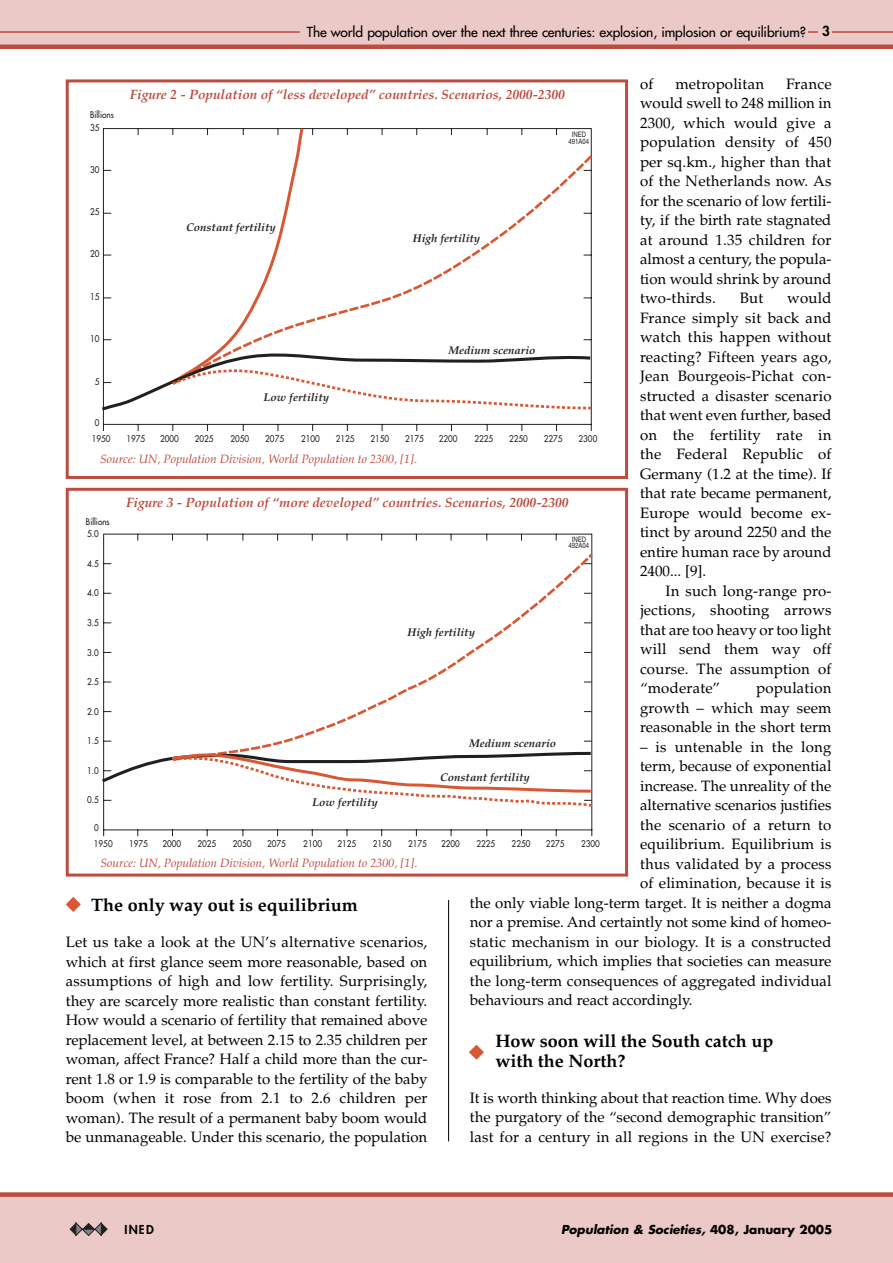
<style>
.page{position:relative;width:893px;height:1263px;background:#fff}
.page>*{position:absolute;margin:0;border:0;box-sizing:border-box;transform-origin:0 0}
.t1{font:700 18px/19.5px "Palatino";color:#000}
.t2{font:15px/19.5px "Palatino";color:#000;text-align:justify}
.t3{font:italic 700 13.5px "Palatino";color:#bb4c3f}
.t4{font:13.5px "Futura";letter-spacing:-.01em;color:#000}
.t5{font:italic 12px "Palatino";color:#bb4c3f}
.t6{font:italic 700 12px "Futura";color:#000}
.t7{font:800 12px "Futura";color:#000}
.t8{font:italic 700 11.25px "Palatino";color:#231f20}
.t9{font:9px "Futura";color:#231f20;scale:.9 1}
.t10{font:7.5px/6.8px "Helvetica";color:#231f20;text-align:center;scale:.8 1}
.s1{font-weight:800}
.s2{font-style:normal}
</style>
<div class="page">
<svg style="left:66px;top:897px;width:15px;height:15px"></svg>
<svg style="left:469px;top:1045px;width:15px;height:15px"></svg>
<div style="left:0;top:1195px;width:892px;height:68px;background:#ebc9c6"></div>
<div style="left:0;top:1192px;width:892px;height:5px;background:#bb4c3f"></div>
<svg style="left:69px;top:1223px;width:39px;height:13px"></svg>
<div style="left:0;top:0;width:892px;height:47px;background:#ebc9c6"></div>
<hr style="left:0;top:31px;width:892px;height:2px;background:#bb4c3f">
<hr style="left:0;top:45px;width:892px;height:4px;background:#bb4c3f">
<div style="left:818px;top:23px;width:13px;height:17px;background:#ebc9c6"></div>
<div style="left:300px;top:22px;width:507px;height:20px;background:#ebc9c6"></div>
<hr style="left:448px;top:900px;width:1px;height:241px;background:#000">
<div style="left:66px;top:79px;width:562px;height:400px;border:3px solid #bb4c3f"></div>
<svg style="left:103px;top:413px;width:489px;height:18px"></svg>
<svg style="left:102px;top:128px;width:490px;height:285px"></svg>
<div style="left:66px;top:488px;width:562px;height:389px;border:3px solid #bb4c3f"></div>
<svg style="left:103px;top:534px;width:489px;height:303px"></svg>
<svg style="left:170px;top:551px;width:423px;height:199px"></svg>
<svg style="left:102px;top:750px;width:491px;height:58px"></svg>
<p class="t4" style="left:307px;top:25px;width:524px">The world population over the next three centuries: explosion, implosion or equilibrium? <span class="s1">3</span></p>
<p class="t2" style="left:640px;top:76px;width:15px">of</p>
<p class="t2" style="left:675px;top:76px;width:90px">metropolitan</p>
<p class="t2" style="left:640px;top:76px;width:193px;text-indent:146px">France would swell to 248 million in 2300, which would give a population density of 450 per sq.km., higher than that of the Netherlands now. As for the scenario of low fertili&shy;ty, if the birth rate stagnated at around 1.35 children for almost a century, the popula&shy;tion would shrink by around two-thirds.</p>
<p class="t3" style="left:130px;top:90px;width:437px">Figure 2 - Population of “less developed” countries. Scenarios, 2000-2300</p>
<p class="t9" style="left:90px;top:110px;width:28px">Billions</p>
<p class="t9" style="left:90px;top:123px;width:12px">35</p>
<p class="t10" style="left:568px;top:132px;width:27px">INED<br>491A04</p>
<p class="t9" style="left:90px;top:165px;width:12px">30</p>
<p class="t9" style="left:90px;top:208px;width:12px">25</p>
<p class="t8" style="left:186px;top:223px;width:91px">Constant fertility</p>
<p class="t8" style="left:413px;top:234px;width:69px">High fertility</p>
<p class="t9" style="left:90px;top:249px;width:12px">20</p>
<p class="t2" style="left:640px;top:290px;width:193px;text-indent:147px">would France simply sit back and watch this happen without reacting? Fifteen years ago, Jean Bourgeois-Pichat con&shy;structed a disaster scenario that went even further, based on the fertility rate in the Federal Republic of Germany (1.2 at the time). If that rate became permanent, Europe would become ex&shy;tinct by around 2250 and the entire human race by around 2400... [9].</p>
<p class="t2" style="left:640px;top:583px;width:193px;text-indent:26px">In such long-range pro&shy;jections, shooting arrows that are too heavy or too light will send them way off course. The assumption of “moderate”</p>
<p class="t2" style="left:739px;top:290px;width:25px">But</p>
<p class="t9" style="left:90px;top:292px;width:12px">15</p>
<p class="t9" style="left:90px;top:334px;width:12px">10</p>
<p class="t8" style="left:448px;top:346px;width:89px">Medium scenario</p>
<p class="t9" style="left:95px;top:377px;width:7px">5</p>
<p class="t8" style="left:263px;top:393px;width:67px">Low fertility</p>
<p class="t9" style="left:95px;top:419px;width:7px">0</p>
<p class="t9" style="left:92px;top:434px;width:22px">1950</p>
<p class="t9" style="left:126px;top:434px;width:22px">1975</p>
<p class="t9" style="left:160px;top:434px;width:22px">2000</p>
<p class="t9" style="left:195px;top:434px;width:22px">2025</p>
<p class="t9" style="left:230px;top:434px;width:22px">2050</p>
<p class="t9" style="left:265px;top:434px;width:22px">2075</p>
<p class="t9" style="left:301px;top:434px;width:22px">2100</p>
<p class="t9" style="left:336px;top:434px;width:22px">2125</p>
<p class="t9" style="left:370px;top:434px;width:22px">2150</p>
<p class="t9" style="left:405px;top:434px;width:22px">2175</p>
<p class="t9" style="left:439px;top:434px;width:22px">2200</p>
<p class="t9" style="left:474px;top:434px;width:22px">2225</p>
<p class="t9" style="left:509px;top:434px;width:22px">2250</p>
<p class="t9" style="left:544px;top:434px;width:22px">2275</p>
<p class="t9" style="left:578px;top:434px;width:22px">2300</p>
<p class="t5" style="left:100px;top:454px;width:318px">Source: UN, Population Division, World Population to 2300, [1].</p>
<p class="t3" style="left:126px;top:498px;width:444px">Figure 3 - Population of “more developed” countries. Scenarios, 2000-2300</p>
<p class="t9" style="left:86px;top:518px;width:28px">Billions</p>
<p class="t9" style="left:87px;top:529px;width:15px">5.0</p>
<p class="t10" style="left:568px;top:536px;width:27px">INED<br>492A04</p>
<p class="t9" style="left:87px;top:559px;width:15px">4.5</p>
<p class="t9" style="left:87px;top:589px;width:15px">4.0</p>
<p class="t9" style="left:87px;top:618px;width:15px">3.5</p>
<p class="t8" style="left:407px;top:627px;width:69px">High fertility</p>
<p class="t9" style="left:87px;top:648px;width:15px">3.0</p>
<p class="t9" style="left:87px;top:677px;width:15px">2.5</p>
<p class="t2" style="left:640px;top:680px;width:193px;text-indent:116px">population growth – which may seem reasonable in the short term</p>
<p class="t2" style="left:640px;top:739px;width:193px">– is untenable in the long</p>
<p class="t2" style="left:640px;top:758px;width:193px">term, because of exponential</p>
<p class="t2" style="left:640px;top:778px;width:193px">increase. The unreality of the</p>
<p class="t2" style="left:640px;top:797px;width:193px">alternative scenarios justifies</p>
<p class="t2" style="left:640px;top:817px;width:193px">the scenario of a return to</p>
<p class="t2" style="left:640px;top:836px;width:193px">equilibrium. Equilibrium is</p>
<p class="t2" style="left:640px;top:856px;width:193px">thus validated by a process</p>
<p class="t2" style="left:640px;top:875px;width:193px">of elimination, because it is</p>
<p class="t2" style="left:470px;top:895px;width:363px">the only viable long-term target. It is neither a dogma</p>
<p class="t2" style="left:470px;top:914px;width:363px">nor a premise. And certaintly not some kind of homeo-</p>
<p class="t2" style="left:470px;top:934px;width:363px">static mechanism in our biology. It is a constructed</p>
<p class="t2" style="left:470px;top:953px;width:363px">equilibrium, which implies that societies can measure</p>
<p class="t2" style="left:470px;top:973px;width:363px">the long-term consequences of aggregated individual</p>
<p class="t2" style="left:470px;top:992px;width:224px">behaviours and react accordingly.</p>
<p class="t1" style="left:495px;top:1033px;width:279px">How soon will the South catch up with the North?</p>
<p class="t2" style="left:470px;top:1090px;width:363px">It is worth thinking about that reaction time. Why does the purgatory of the “second demographic transition” last for a century in all regions in the UN exercise?</p>
<p class="t9" style="left:87px;top:707px;width:15px">2.0</p>
<p class="t9" style="left:87px;top:736px;width:15px">1.5</p>
<p class="t8" style="left:469px;top:739px;width:89px">Medium scenario</p>
<p class="t9" style="left:87px;top:766px;width:15px">1.0</p>
<p class="t8" style="left:440px;top:773px;width:91px">Constant fertility</p>
<p class="t9" style="left:87px;top:796px;width:15px">0.5</p>
<p class="t8" style="left:312px;top:798px;width:67px">Low fertility</p>
<p class="t9" style="left:94px;top:823px;width:7px">0</p>
<p class="t9" style="left:94px;top:839px;width:22px">1950</p>
<p class="t9" style="left:129px;top:839px;width:22px">1975</p>
<p class="t9" style="left:162px;top:839px;width:22px">2000</p>
<p class="t9" style="left:197px;top:839px;width:22px">2025</p>
<p class="t9" style="left:233px;top:839px;width:22px">2050</p>
<p class="t9" style="left:267px;top:839px;width:22px">2075</p>
<p class="t9" style="left:303px;top:839px;width:22px">2100</p>
<p class="t9" style="left:337px;top:839px;width:22px">2125</p>
<p class="t9" style="left:373px;top:839px;width:22px">2150</p>
<p class="t9" style="left:408px;top:839px;width:22px">2175</p>
<p class="t9" style="left:441px;top:839px;width:22px">2200</p>
<p class="t9" style="left:476px;top:839px;width:22px">2225</p>
<p class="t9" style="left:511px;top:839px;width:22px">2250</p>
<p class="t9" style="left:546px;top:839px;width:22px">2275</p>
<p class="t9" style="left:581px;top:839px;width:22px">2300</p>
<p class="t5" style="left:100px;top:858px;width:318px">Source: UN, Population Division, World Population to 2300, [1].</p>
<p class="t1" style="left:91px;top:897px;width:268px">The only way out is equilibrium</p>
<p class="t2" style="left:66px;top:934px;width:363px">Let us take a look at the UN’s alternative scenarios, which at first glance seem more reasonable, based on assumptions of high and low fertility. Surprisingly, they are scarcely more realistic than constant fertility.<br>How would a scenario of fertility that remained above replacement level, at between 2.15 to 2.35 children per woman, affect France? Half a child more than the cur&shy;rent 1.8 or 1.9 is comparable to the fertility of the baby boom (when it rose from 2.1 to 2.6 children per woman). The result of a permanent baby boom would be unmanageable. Under this scenario, the population</p>
<p class="t7" style="left:124px;top:1224px;width:31px">INED</p>
<p class="t6" style="left:561px;top:1224px;width:273px">Population &amp; Societies, <span class="s2">408, January 2005</span></p>
</div>
